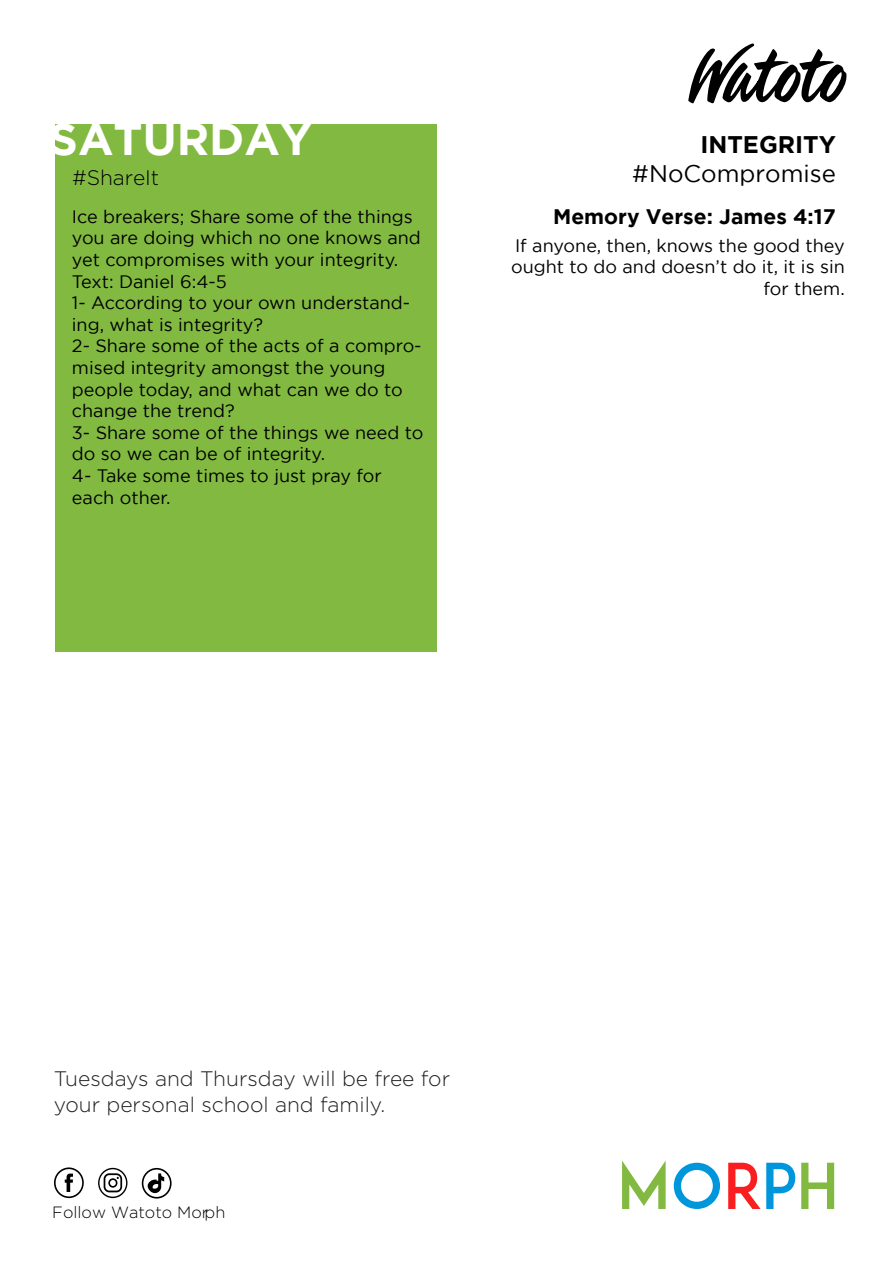
<style>
.page{position:relative;width:893px;height:1263px;background:#fff}
.page>*{position:absolute;margin:0;border:0;box-sizing:border-box;transform-origin:0 0}
.t1{font:62.4px "ADAM.CGPRO";color:#82ba41}
.t2{font:700 45px "Gotham";color:#fff}
.t3{font:24px "Gotham";color:#000}
.t4{font:700 24px "Gotham";color:#000}
.t5{font:300 21px/25.2px "Gotham";color:#231f20}
.t6{font:700 21px "Gotham";color:#000}
.t7{font:300 21px "Gotham";letter-spacing:-.01em;color:#000}
.t8{font:18px/21.6px "Gotham";color:#000}
.t9{font:300 16.35px "Gotham";color:#000}
.s1{color:#0096db}
.s2{color:#f91f20}
</style>
<div class="page">
<svg style="left:688px;top:43px;width:159px;height:61px"></svg>
<div style="left:55px;top:124px;width:382px;height:528px;background:#82ba41"></div>
<svg style="left:54px;top:1167px;width:30px;height:31px"></svg>
<svg style="left:98px;top:1168px;width:29px;height:30px"></svg>
<svg style="left:142px;top:1168px;width:30px;height:30px"></svg>
<h2 class="t2" style="left:49px;top:113px;width:265px">SATURDAY</h2>
<p class="t7" style="left:72px;top:164px;width:88px">#ShareIt</p>
<p class="t8" style="left:72px;top:205px;width:353px">Ice breakers; Share some of the things you are doing which no one knows and yet compromises with your integrity.<br>Text: Daniel 6:4-5<br>1- According to your own understand&shy;ing, what is integrity?<br>2- Share some of the acts of a compro&shy;mised integrity amongst the young people today, and what can we do to change the trend?<br>3- Share some of the things we need to do so we can be of integrity.<br>4- Take some times to just pray for each other.</p>
<h3 class="t4" style="left:700px;top:130px;width:137px">INTEGRITY</h3>
<h3 class="t3" style="left:632px;top:160px;width:205px">#NoCompromise</h3>
<p class="t6" style="left:553px;top:204px;width:284px">Memory Verse: James 4:17</p>
<p class="t8" style="left:511px;top:234px;width:335px;text-align:right">If anyone, then, knows the good they ought to do and doesn’t do it, it is sin for them.</p>
<p class="t5" style="left:54px;top:1066px;width:398px">Tuesdays and Thursday will be free for your personal school and family.</p>
<p class="t9" style="left:52px;top:1202px;width:175px">Follow Watoto Morph</p>
<h1 class="t1" style="left:617px;top:1148px;width:223px">M<span class="s1">O</span><span class="s2">R</span><span class="s1">P</span>H</h1>
</div>
